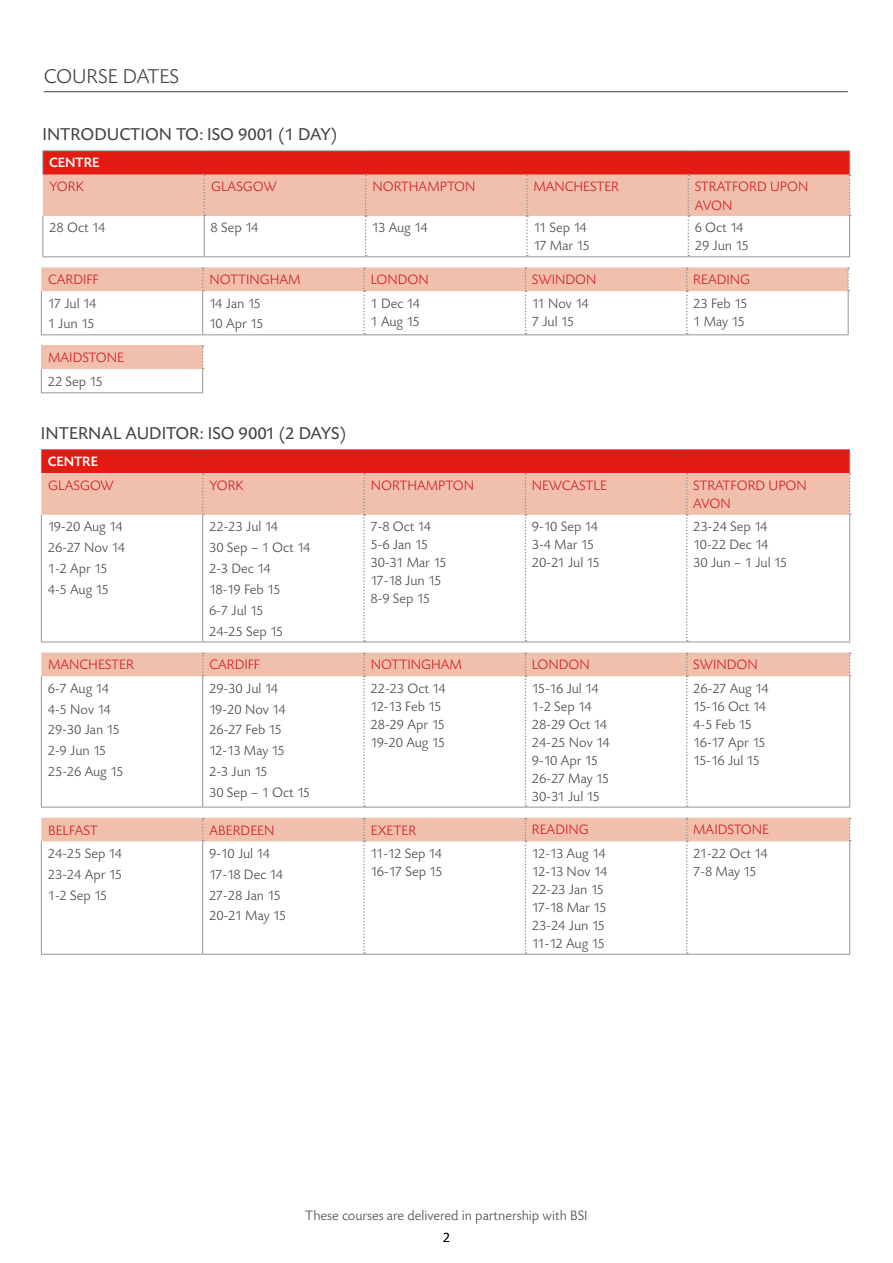
<style>
.page{position:relative;width:893px;height:1263px;background:#fff}
.page>*{position:absolute;margin:0;border:0;box-sizing:border-box;transform-origin:0 0}
.t1{font:300 21px "Today SBOP";color:#414042}
.t2{font:18px "Today SBOP";color:#414042}
.t3{font:300 14.25px/20.9px "Today SBOP";color:#414042}
.t4{font:300 14.25px/18.8px "Today SBOP";color:#ce171e}
.t5{font:300 14.25px/18px "Today SBOP";letter-spacing:-.04em;color:#414042}
.t6{font:300 14.25px/18px "Today SBOP";letter-spacing:-.02em;color:#414042}
.t7{font:300 14.25px/18px "Today SBOP";letter-spacing:-.07em;color:#414042}
.t8{font:300 14.25px/20.9px "Today SBOP";letter-spacing:-.03em;color:#414042}
.t9{font:500 14.25px "Today SBOP";color:#fff}
.t10{font:300 14.25px "Today SBOP";color:#000}
</style>
<div class="page">
<hr style="left:44px;top:91px;width:804px;height:1px;background:#414042">
<hr style="left:42px;top:256px;width:162px;height:1px;background:#939598">
<hr style="left:204px;top:256px;width:162px;height:1px;background:#939598">
<hr style="left:366px;top:256px;width:161px;height:1px;background:#939598">
<hr style="left:527px;top:256px;width:161px;height:1px;background:#939598">
<hr style="left:688px;top:256px;width:162px;height:1px;background:#939598">
<hr style="left:42px;top:150px;width:162px;height:1px;background:#939598">
<hr style="left:204px;top:150px;width:162px;height:1px;background:#939598">
<hr style="left:366px;top:150px;width:161px;height:1px;background:#939598">
<hr style="left:527px;top:150px;width:161px;height:1px;background:#939598">
<hr style="left:688px;top:150px;width:162px;height:1px;background:#939598">
<svg style="left:42px;top:151px;width:809px;height:105px"></svg>
<hr style="left:41px;top:334px;width:162px;height:1px;background:#939598">
<hr style="left:203px;top:334px;width:161px;height:1px;background:#939598">
<hr style="left:364px;top:334px;width:161px;height:1px;background:#939598">
<hr style="left:525px;top:334px;width:162px;height:1px;background:#939598">
<hr style="left:687px;top:334px;width:161px;height:1px;background:#939598">
<svg style="left:41px;top:267px;width:808px;height:67px"></svg>
<div style="left:41px;top:345px;width:162px;height:24px;background:#f1c0ad"></div>
<svg style="left:41px;top:369px;width:1px;height:23px"></svg>
<hr style="left:41px;top:392px;width:162px;height:1px;background:#939598">
<svg style="left:202px;top:345px;width:2px;height:47px"></svg>
<hr style="left:41px;top:642px;width:162px;height:1px;background:#939598">
<hr style="left:203px;top:642px;width:161px;height:1px;background:#939598">
<hr style="left:364px;top:642px;width:161px;height:1px;background:#939598">
<hr style="left:525px;top:642px;width:162px;height:1px;background:#939598">
<hr style="left:687px;top:642px;width:163px;height:1px;background:#939598">
<hr style="left:41px;top:449px;width:162px;height:1px;background:#939598">
<hr style="left:203px;top:449px;width:161px;height:1px;background:#939598">
<hr style="left:364px;top:449px;width:161px;height:1px;background:#939598">
<hr style="left:525px;top:449px;width:162px;height:1px;background:#939598">
<hr style="left:687px;top:449px;width:163px;height:1px;background:#939598">
<svg style="left:41px;top:450px;width:810px;height:192px"></svg>
<hr style="left:41px;top:807px;width:162px;height:1px;background:#939598">
<hr style="left:203px;top:807px;width:161px;height:1px;background:#939598">
<hr style="left:364px;top:807px;width:161px;height:1px;background:#939598">
<hr style="left:525px;top:807px;width:162px;height:1px;background:#939598">
<hr style="left:687px;top:807px;width:163px;height:1px;background:#939598">
<svg style="left:41px;top:653px;width:810px;height:154px"></svg>
<hr style="left:41px;top:954px;width:162px;height:1px;background:#939598">
<hr style="left:203px;top:954px;width:161px;height:1px;background:#939598">
<hr style="left:364px;top:954px;width:161px;height:1px;background:#939598">
<hr style="left:525px;top:954px;width:162px;height:1px;background:#939598">
<hr style="left:687px;top:954px;width:163px;height:1px;background:#939598">
<svg style="left:41px;top:818px;width:810px;height:136px"></svg>
<h1 class="t1" style="left:44px;top:65px;width:137px">COURSE DATES</h1>
<p class="t2" style="left:42px;top:125px;width:296px">INTRODUCTION TO: ISO 9001 (1 DAY)</p>
<p class="t9" style="left:49px;top:155px;width:52px">CENTRE</p>
<p class="t4" style="left:50px;top:178px;width:36px">YORK</p>
<p class="t4" style="left:211px;top:178px;width:67px">GLASGOW</p>
<p class="t4" style="left:372px;top:178px;width:105px">NORTHAMPTON</p>
<p class="t4" style="left:533px;top:178px;width:87px">MANCHESTER</p>
<p class="t4" style="left:695px;top:178px;width:115px">STRATFORD UPON<br>AVON</p>
<p class="t3" style="left:49px;top:218px;width:58px">28 Oct 14</p>
<p class="t3" style="left:211px;top:218px;width:49px">8 Sep 14</p>
<p class="t3" style="left:372px;top:218px;width:57px">13 Aug 14</p>
<p class="t5" style="left:533px;top:219px;width:58px">11 Sep 14<br>17 Mar 15</p>
<p class="t3" style="left:695px;top:219px;width:55px;line-height:18px">6 Oct 14<br>29 Jun 15</p>
<p class="t4" style="left:48px;top:271px;width:52px">CARDIFF</p>
<p class="t4" style="left:210px;top:271px;width:93px">NOTTINGHAM</p>
<p class="t4" style="left:371px;top:271px;width:59px">LONDON</p>
<p class="t4" style="left:532px;top:271px;width:66px">SWINDON</p>
<p class="t4" style="left:693px;top:271px;width:59px">READING</p>
<p class="t3" style="left:48px;top:293px;width:50px">17 Jul 14<br>1 Jun 15</p>
<p class="t8" style="left:209px;top:293px;width:56px">14 Jan 15<br>10 Apr 15</p>
<p class="t3" style="left:370px;top:295px;width:51px;line-height:18px">1 Dec 14<br>1 Aug 15</p>
<p class="t3" style="left:532px;top:295px;width:59px;line-height:18px">11 Nov 14<br>7 Jul 15</p>
<p class="t3" style="left:693px;top:295px;width:56px;line-height:18px">23 Feb 15<br>1 May 15</p>
<p class="t4" style="left:48px;top:349px;width:77px">MAIDSTONE</p>
<p class="t3" style="left:48px;top:371px;width:56px">22 Sep 15</p>
<p class="t2" style="left:41px;top:423px;width:306px">INTERNAL AUDITOR: ISO 9001 (2 DAYS)</p>
<p class="t9" style="left:48px;top:454px;width:52px">CENTRE</p>
<p class="t4" style="left:48px;top:477px;width:67px">GLASGOW</p>
<p class="t4" style="left:210px;top:477px;width:36px">YORK</p>
<p class="t4" style="left:371px;top:477px;width:105px">NORTHAMPTON</p>
<p class="t4" style="left:532px;top:476px;width:77px">NEWCASTLE</p>
<p class="t4" style="left:693px;top:476px;width:115px">STRATFORD UPON<br>AVON</p>
<p class="t3" style="left:48px;top:517px;width:79px">19-20 Aug 14<br>26-27 Nov 14<br>1-2 Apr 15<br>4-5 Aug 15</p>
<p class="t3" style="left:209px;top:517px;width:103px">22-23 Jul 14<br>30 Sep – 1 Oct 14<br>2-3 Dec 14<br>18-19 Feb 15<br>6-7 Jul 15<br>24-25 Sep 15</p>
<p class="t3" style="left:370px;top:518px;width:78px;line-height:18px">7-8 Oct 14<br>5-6 Jan 15<br>30-31 Mar 15<br>17-18 Jun 15<br>8-9 Sep 15</p>
<p class="t3" style="left:532px;top:518px;width:70px;line-height:18px">9-10 Sep 14<br>3-4 Mar 15<br>20-21 Jul 15</p>
<p class="t3" style="left:693px;top:518px;width:95px;line-height:18px">23-24 Sep 14<br>10-22 Dec 14<br>30 Jun – 1 Jul 15</p>
<p class="t4" style="left:48px;top:656px;width:87px">MANCHESTER</p>
<p class="t4" style="left:210px;top:656px;width:52px">CARDIFF</p>
<p class="t4" style="left:371px;top:656px;width:93px">NOTTINGHAM</p>
<p class="t4" style="left:532px;top:656px;width:59px">LONDON</p>
<p class="t4" style="left:693px;top:656px;width:66px">SWINDON</p>
<p class="t3" style="left:48px;top:678px;width:77px">6-7 Aug 14<br>4-5 Nov 14<br>29-30 Jan 15<br>2-9 Jun 15<br>25-26 Aug 15</p>
<p class="t3" style="left:209px;top:678px;width:103px">29-30 Jul 14<br>19-20 Nov 14<br>26-27 Feb 15<br>12-13 May 15<br>2-3 Jun 15<br>30 Sep – 1 Oct 15</p>
<p class="t3" style="left:370px;top:680px;width:77px;line-height:18px">22-23 Oct 14<br>12-13 Feb 15<br>28-29 Apr 15<br>19-20 Aug 15</p>
<p class="t3" style="left:532px;top:680px;width:79px;line-height:18px">15-16 Jul 14<br>1-2 Sep 14<br>28-29 Oct 14<br>24-25 Nov 14<br>9-10 Apr 15<br>26-27 May 15<br>30-31 Jul 15</p>
<p class="t5" style="left:693px;top:680px;width:77px">26-27 Aug 14<br>15-16 Oct 14<br>4-5 Feb 15<br>16-17 Apr 15<br>15-16 Jul 15</p>
<p class="t4" style="left:48px;top:821px;width:51px">BELFAST</p>
<p class="t4" style="left:210px;top:821px;width:67px">ABERDEEN</p>
<p class="t4" style="left:371px;top:821px;width:47px">EXETER</p>
<p class="t4" style="left:532px;top:821px;width:59px">READING</p>
<p class="t4" style="left:693px;top:821px;width:77px">MAIDSTONE</p>
<p class="t3" style="left:48px;top:843px;width:76px;text-align:justify">24-25 Sep 14<br>23-24 Apr 15<br>1-2 Sep 15</p>
<p class="t3" style="left:209px;top:843px;width:79px">9-10 Jul 14<br>17-18 Dec 14<br>27-28 Jan 15<br>20-21 May 15</p>
<p class="t7" style="left:370px;top:845px;width:74px">11-12 Sep 14<br>16-17 Sep 15</p>
<p class="t6" style="left:532px;top:845px;width:77px">12-13 Aug 14<br>12-13 Nov 14<br>22-23 Jan 15<br>17-18 Mar 15<br>23-24 Jun 15<br>11-12 Aug 15</p>
<p class="t3" style="left:693px;top:845px;width:76px;line-height:18px">21-22 Oct 14<br>7-8 May 15</p>
<p class="t3" style="left:305px;top:1205px;width:284px">These courses are delivered in partnership with BSI</p>
<p class="t10" style="left:443px;top:1229px;width:9px">2</p>
</div>
